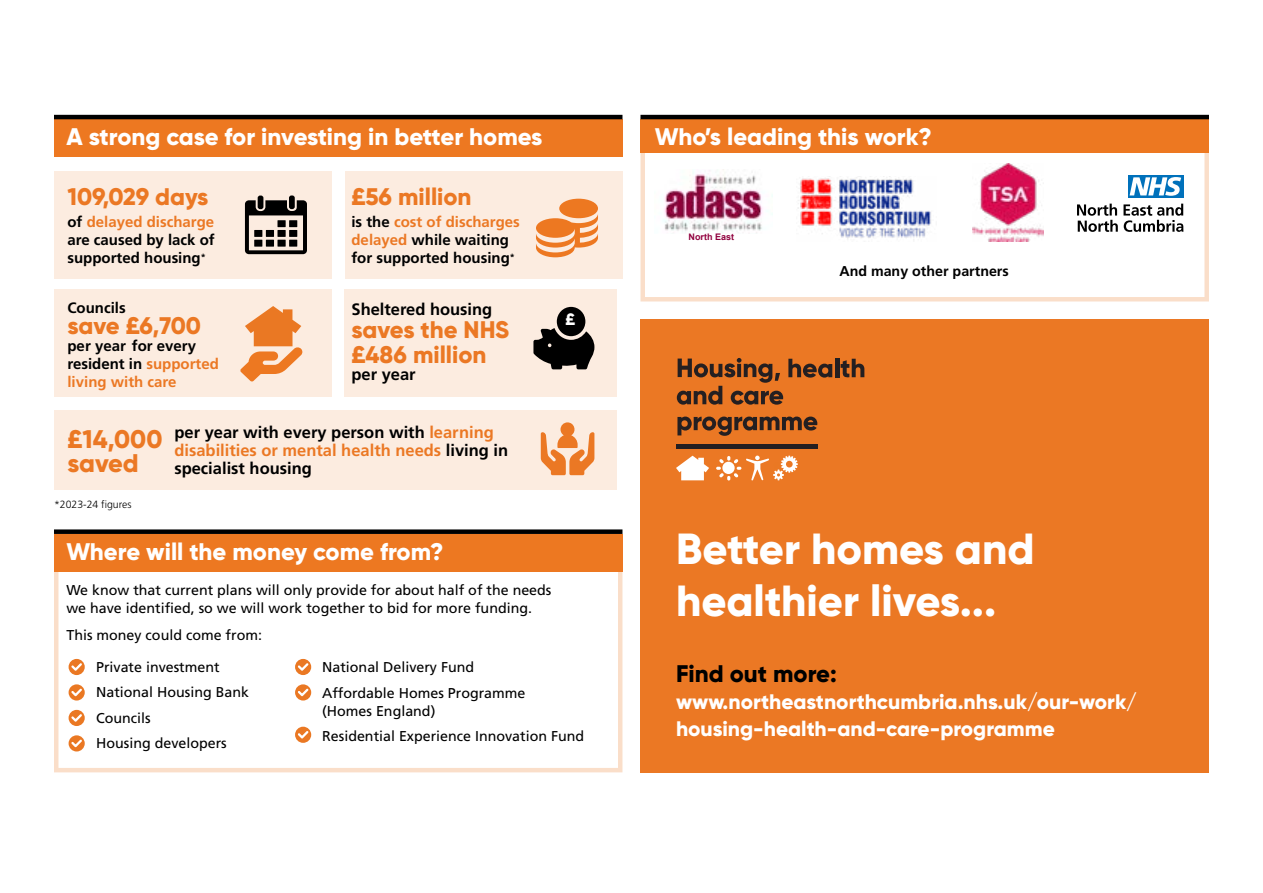
<style>
.page{position:relative;width:1263px;height:893px;background:#fff}
.page>*{position:absolute;margin:0;border:0;box-sizing:border-box;transform-origin:0 0}
.t1{font:800 43.5px/52.2px "Gilroy";color:#fff}
.t2{font:800 25.5px/24px "Gilroy";color:#eb7824}
.t3{font:800 24px "Gilroy";color:#fff}
.t4{font:800 24px/25.5px "Gilroy";color:#eb7824}
.t5{font:800 24px "Gilroy";color:#000}
.t6{font:800 21px/27px "Gilroy";color:#fff}
.t7{font:700 16.5px/18px "Frutiger";color:#000}
.t8{font:800 16.5px "Gilroy";color:#fff}
.t9{font:700 15px/18px "Frutiger";color:#000}
.t10{font:14.25px/25.5px "Frutiger";color:#000}
.t11{font:700 14.25px "Frutiger";color:#000}
.t12{font:300 10.5px "Frutiger";color:#000}
.t13{font:700 9px "Arial";color:#90003e}
.s1{color:#eb7824}
</style>
<div class="page">
<div style="left:54px;top:534px;width:568px;height:37px;background:#ed7821"></div>
<div style="left:54px;top:529px;width:568px;height:5px;background:#000"></div>
<svg style="left:69px;top:659px;width:16px;height:16px"></svg>
<svg style="left:69px;top:684px;width:16px;height:16px"></svg>
<svg style="left:69px;top:710px;width:16px;height:16px"></svg>
<svg style="left:295px;top:659px;width:16px;height:16px"></svg>
<svg style="left:295px;top:684px;width:16px;height:16px"></svg>
<div style="left:54px;top:119px;width:568px;height:37px;background:#ed7821"></div>
<hr style="left:54px;top:115px;width:568px;height:4px;background:#000">
<div style="left:54px;top:171px;width:277px;height:107px;background:#fcece0"></div>
<div style="left:345px;top:171px;width:277px;height:107px;background:#fcece0"></div>
<div style="left:54px;top:290px;width:277px;height:107px;background:#fcece0"></div>
<div style="left:344px;top:290px;width:273px;height:107px;background:#fcece0"></div>
<div style="left:54px;top:410px;width:563px;height:80px;background:#fcece0"></div>
<svg style="left:533px;top:328px;width:61px;height:41px"></svg>
<div style="left:557px;top:307px;width:28px;height:29px;background:#000;border-radius:50%"></div>
<div style="left:258px;top:196px;width:5px;height:13px;background:#000;border-radius:2px"></div>
<div style="left:289px;top:195px;width:6px;height:14px;background:#000;border-radius:2px"></div>
<svg style="left:245px;top:200px;width:62px;height:54px"></svg>
<div style="left:277px;top:220px;width:9px;height:7px;background:#000"></div>
<div style="left:289px;top:220px;width:8px;height:7px;background:#000"></div>
<div style="left:254px;top:230px;width:8px;height:7px;background:#000"></div>
<div style="left:266px;top:230px;width:8px;height:7px;background:#000"></div>
<div style="left:277px;top:230px;width:9px;height:7px;background:#000"></div>
<div style="left:289px;top:230px;width:8px;height:7px;background:#000"></div>
<div style="left:254px;top:240px;width:8px;height:7px;background:#000"></div>
<div style="left:266px;top:240px;width:8px;height:7px;background:#000"></div>
<div style="left:277px;top:240px;width:9px;height:7px;background:#000"></div>
<div style="left:289px;top:240px;width:8px;height:7px;background:#000"></div>
<svg style="left:536px;top:199px;width:62px;height:58px"></svg>
<svg style="left:240px;top:306px;width:63px;height:76px"></svg>
<svg style="left:69px;top:735px;width:16px;height:16px"></svg>
<svg style="left:295px;top:727px;width:16px;height:16px"></svg>
<div style="left:640px;top:119px;width:569px;height:34px;background:#ed7821"></div>
<hr style="left:640px;top:115px;width:569px;height:4px;background:#000">
<img style="left:798px;top:176px;width:133px;height:64px">
<img style="left:972px;top:163px;width:71px;height:79px">
<img style="left:663px;top:169px;width:100px;height:64px">
<svg style="left:1077px;top:204px;width:106px;height:28px"></svg>
<div style="left:1128px;top:175px;width:55px;height:23px;background:#0071bb"></div>
<svg style="left:1129px;top:177px;width:52px;height:19px"></svg>
<div style="left:640px;top:319px;width:569px;height:454px;background:#eb7824"></div>
<hr style="left:835px;top:358px;width:4px;height:19px;background:#241f21">
<svg style="left:841px;top:359px;width:23px;height:19px"></svg>
<svg style="left:677px;top:358px;width:155px;height:47px"></svg>
<svg style="left:677px;top:417px;width:140px;height:19px"></svg>
<hr style="left:676px;top:444px;width:141px;height:4px;background:#241f21">
<svg style="left:676px;top:456px;width:33px;height:24px"></svg>
<svg style="left:716px;top:456px;width:82px;height:25px"></svg>
<svg style="left:541px;top:422px;width:53px;height:53px"></svg>
<h3 class="t3" style="left:66px;top:121px;width:478px">A strong case for investing in better homes</h3>
<h3 class="t4" style="left:67px;top:183px;width:142px">109,029 days</h3>
<p class="t9" style="left:67px;top:213px;width:149px;text-align:justify">of <span class="s1">delayed discharge </span>are caused by lack of supported housing<sup>*</sup></p>
<h3 class="t4" style="left:351px;top:183px;width:122px">£56 million</h3>
<p class="t9" style="left:351px;top:213px;width:170px">is the <span class="s1">cost of discharges delayed</span> while waiting for supported housing<sup>*</sup></p>
<p class="t9" style="left:67px;top:299px;width:60px">Councils</p>
<h3 class="t4" style="left:67px;top:313px;width:135px">save £6,700</h3>
<p class="t9" style="left:67px;top:337px;width:153px">per year for every resident in <span class="s1">supported living with care</span></p>
<h2 class="t2" style="left:67px;top:426px;width:96px">£14,000 saved</h2>
<p class="t7" style="left:174px;top:424px;width:335px">per year with every person with <span class="s1">learning disabilities or mental health needs</span> living in specialist housing</p>
<p class="t7" style="left:351px;top:301px;width:142px">Sheltered housing</p>
<h3 class="t4" style="left:351px;top:317px;width:159px">saves the NHS £486 million</h3>
<p class="t7" style="left:351px;top:365px;width:66px">per year</p>
<p class="t12" style="left:54px;top:498px;width:79px">*2023-24 figures</p>
<h3 class="t3" style="left:66px;top:536px;width:379px">Where will the money come from?</h3>
<p class="t10" style="left:66px;top:581px;width:486px;line-height:18px">We know that current plans will only provide for about half of the needs we have identified, so we will work together to bid for more funding.</p>
<p class="t10" style="left:66px;top:622px;width:197px">This money could come from:</p>
<p class="t8" style="left:565px;top:309px;width:11px">£</p>
<p class="t10" style="left:96px;top:654px;width:154px">Private investment<br>National Housing Bank<br>Councils<br>Housing developers</p>
<p class="t10" style="left:322px;top:654px;width:205px">National Delivery Fund<br>Affordable Homes Programme</p>
<p class="t10" style="left:322px;top:698px;width:264px">(Homes England)<br>Residential Experience Innovation Fund</p>
<h3 class="t3" style="left:655px;top:121px;width:279px">Who’s leading this work?</h3>
<p class="t13" style="left:689px;top:231px;width:47px">North East</p>
<p class="t11" style="left:839px;top:262px;width:171px">And many other partners</p>
<h1 class="t1" style="left:676px;top:523px;width:360px">Better homes and healthier lives...</h1>
<h3 class="t5" style="left:676px;top:659px;width:162px">Find out more:</h3>
<h3 class="t6" style="left:676px;top:688px;width:463px">www.northeastnorthcumbria.nhs.uk/our-work/ housing-health-and-care-programme</h3>
</div>
